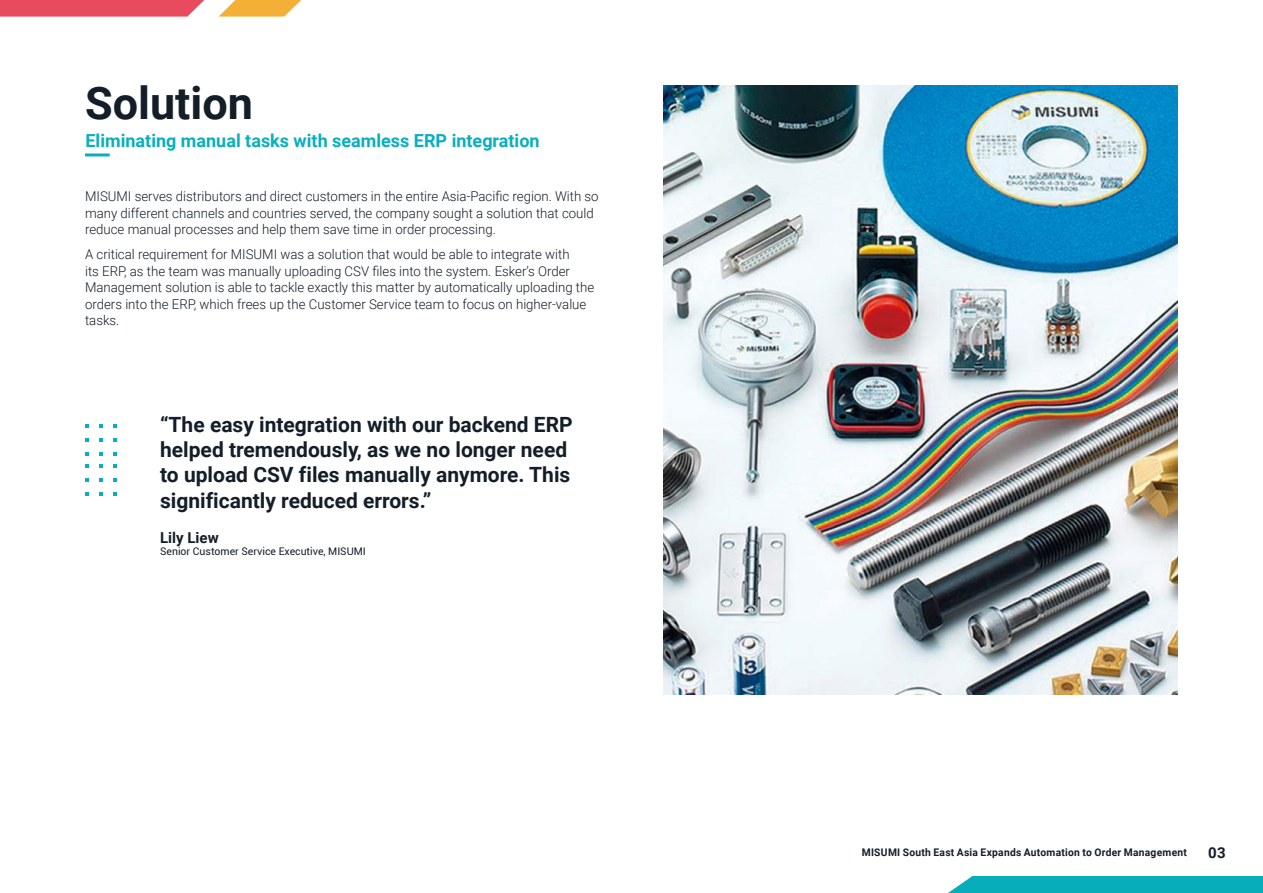
<style>
.page{position:relative;width:1263px;height:893px;background:#fff}
.page>*{position:absolute;margin:0;border:0;box-sizing:border-box;transform-origin:0 0}
.t1{font:700 45px "Roboto";color:#131e29}
.t2{font:700 21px/25.2px "Roboto";color:#131e29}
.t3{font:700 18px "Roboto";color:#09afbd}
.t4{font:700 15px "Roboto";color:#131e29}
.t5{font:300 13.5px/16.5px "Roboto";color:#131e29}
.t6{font:700 10.5px "Roboto";letter-spacing:.02em;color:#131e29}
.t7{font:10.5px "Roboto";color:#131e29}
</style>
<div class="page">
<img style="left:663px;top:85px;width:515px;height:609px">
<svg style="left:85px;top:492px;width:4px;height:4px"></svg>
<svg style="left:85px;top:478px;width:4px;height:4px"></svg>
<svg style="left:85px;top:464px;width:4px;height:4px"></svg>
<svg style="left:99px;top:492px;width:4px;height:4px"></svg>
<svg style="left:99px;top:478px;width:4px;height:4px"></svg>
<svg style="left:99px;top:464px;width:4px;height:4px"></svg>
<svg style="left:113px;top:492px;width:4px;height:4px"></svg>
<svg style="left:113px;top:478px;width:4px;height:4px"></svg>
<svg style="left:113px;top:464px;width:4px;height:4px"></svg>
<svg style="left:85px;top:452px;width:4px;height:4px"></svg>
<svg style="left:85px;top:438px;width:4px;height:4px"></svg>
<svg style="left:85px;top:424px;width:4px;height:4px"></svg>
<svg style="left:99px;top:452px;width:4px;height:4px"></svg>
<svg style="left:99px;top:438px;width:4px;height:4px"></svg>
<svg style="left:99px;top:424px;width:4px;height:4px"></svg>
<svg style="left:113px;top:452px;width:4px;height:4px"></svg>
<svg style="left:113px;top:438px;width:4px;height:4px"></svg>
<svg style="left:113px;top:424px;width:4px;height:4px"></svg>
<hr style="left:85px;top:153px;width:25px;height:3px;background:#09afbd">
<svg style="left:0;top:0;width:204px;height:17px;background:#e95568"></svg>
<svg style="left:219px;top:0;width:82px;height:17px"></svg>
<div style="left:948px;top:876px;width:315px;height:17px;background:#08adba"></div>
<h1 class="t1" style="left:85px;top:71px;width:169px">Solution</h1>
<h3 class="t3" style="left:85px;top:128px;width:456px">Eliminating manual tasks with seamless ERP integration</h3>
<p class="t5" style="left:85px;top:188px;width:515px">MISUMI serves distributors and direct customers in the entire Asia-Pacific region. With so many different channels and countries served, the company sought a solution that could reduce manual processes and help them save time in order processing.</p>
<p class="t5" style="left:85px;top:246px;width:511px">A critical requirement for MISUMI was a solution that would be able to integrate with<br>its ERP, as the team was manually uploading CSV files into the system. Esker’s Order Management solution is able to tackle exactly this matter by automatically uploading the orders into the ERP, which frees up the Customer Service team to focus on higher-value tasks.</p>
<h2 class="t2" style="left:160px;top:411px;width:414px">“The easy integration with our backend ERP helped tremendously, as we no longer need to upload CSV files manually anymore. This significantly reduced errors.”</h2>
<p class="t4" style="left:160px;top:527px;width:60px">Lily Liew</p>
<p class="t7" style="left:160px;top:544px;width:207px">Senior Customer Service Executive, MISUMI</p>
<p class="t6" style="left:862px;top:845px;width:327px">MISUMI South East Asia Expands Automation to Order Management</p>
<p class="t4" style="left:1208px;top:842px;width:19px">03</p>
</div>
